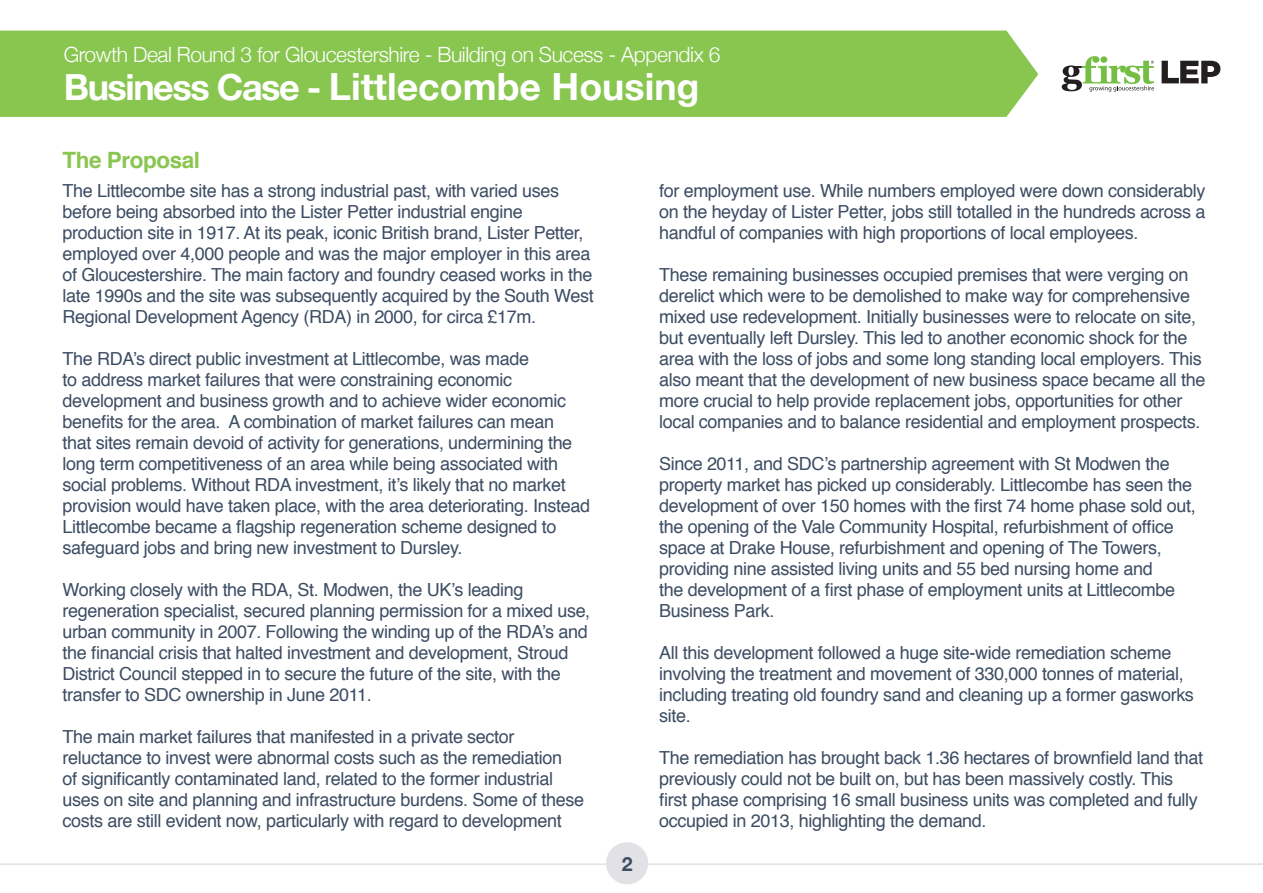
<style>
.page{position:relative;width:1263px;height:893px;background:#fff}
.page>*{position:absolute;margin:0;border:0;box-sizing:border-box;transform-origin:0 0}
.t1{font:700 37.5px "Helvetica Neue";color:#fff}
.t2{font:700 22.5px "Helvetica";letter-spacing:-.02em;color:#89c650}
.t3{font:300 21px "Helvetica Neue";letter-spacing:-.02em;color:#fff}
.t4{font:700 19.5px "Helvetica Neue";color:#3d4d63}
.t5{font:18px/21px "Helvetica";letter-spacing:-.02em;color:#3d4d63}
.s1{font-size:36px}
</style>
<div class="page">
<div style="left:0;top:31px;width:1038px;height:86px;background:#89c650"></div>
<hr style="left:0;top:863px;width:1263px;height:2px;background:#e2e2e6">
<div style="left:606px;top:842px;width:42px;height:42px;background:#e2e2e6;border-radius:50%"></div>
<svg style="left:1062px;top:56px;width:92px;height:36px"></svg>
<svg style="left:1161px;top:61px;width:59px;height:22px"></svg>
<p class="t3" style="left:64px;top:38px;width:658px">Growth Deal Round 3 for Gloucestershire - Building on Sucess - Appendix 6</p>
<h1 class="t1" style="left:64px;top:58px;width:637px"><span class="s1">Business Case -</span> Littlecombe Housing</h1>
<p class="t2" style="left:63px;top:142px;width:139px">The Proposal</p>
<p class="t5" style="left:63px;top:181px;width:533px">The Littlecombe site has a strong industrial past, with varied uses before being absorbed into the Lister Petter industrial engine production site in 1917. At its peak, iconic British brand, Lister Petter, employed over 4,000 people and was the major employer in this area of Gloucestershire. The main factory and foundry ceased works in the late 1990s and the site was subsequently acquired by the South West Regional Development Agency (RDA) in 2000, for circa £17m.</p>
<p class="t5" style="left:63px;top:349px;width:529px">The RDA’s direct public investment at Littlecombe, was made<br>to address market failures that were constraining economic development and business growth and to achieve wider economic benefits for the area. A combination of market failures can mean<br>that sites remain devoid of activity for generations, undermining the long term competitiveness of an area while being associated with social problems. Without RDA investment, it’s likely that no market provision would have taken place, with the area deteriorating. Instead Littlecombe became a flagship regeneration scheme designed to safeguard jobs and bring new investment to Dursley.</p>
<p class="t5" style="left:63px;top:580px;width:529px">Working closely with the RDA, St. Modwen, the UK’s leading regeneration specialist, secured planning permission for a mixed use, urban community in 2007. Following the winding up of the RDA’s and the financial crisis that halted investment and development, Stroud District Council stepped in to secure the future of the site, with the transfer to SDC ownership in June 2011.</p>
<p class="t5" style="left:63px;top:727px;width:523px">The main market failures that manifested in a private sector reluctance to invest were abnormal costs such as the remediation<br>of significantly contaminated land, related to the former industrial uses on site and planning and infrastructure burdens. Some of these costs are still evident now, particularly with regard to development</p>
<p class="t4" style="left:622px;top:848px;width:12px">2</p>
<p class="t5" style="left:659px;top:181px;width:548px;text-align:justify">for employment use. While numbers employed were down considerably on the heyday of Lister Petter, jobs still totalled in the hundreds across a handful of companies with high proportions of local employees.</p>
<p class="t5" style="left:659px;top:265px;width:548px">These remaining businesses occupied premises that were verging on derelict which were to be demolished to make way for comprehensive mixed use redevelopment. Initially businesses were to relocate on site, but eventually left Dursley. This led to another economic shock for the area with the loss of jobs and some long standing local employers. This also meant that the development of new business space became all the more crucial to help provide replacement jobs, opportunities for other local companies and to balance residential and employment prospects.</p>
<p class="t5" style="left:659px;top:454px;width:538px">Since 2011, and SDC’s partnership agreement with St Modwen the property market has picked up considerably. Littlecombe has seen the development of over 150 homes with the first 74 home phase sold out, the opening of the Vale Community Hospital, refurbishment of office space at Drake House, refurbishment and opening of The Towers, providing nine assisted living units and 55 bed nursing home and<br>the development of a first phase of employment units at Littlecombe Business Park.</p>
<p class="t5" style="left:659px;top:643px;width:536px">All this development followed a huge site-wide remediation scheme involving the treatment and movement of 330,000 tonnes of material, including treating old foundry sand and cleaning up a former gasworks site.</p>
<p class="t5" style="left:659px;top:748px;width:545px">The remediation has brought back 1.36 hectares of brownfield land that previously could not be built on, but has been massively costly. This first phase comprising 16 small business units was completed and fully occupied in 2013, highlighting the demand.</p>
</div>
